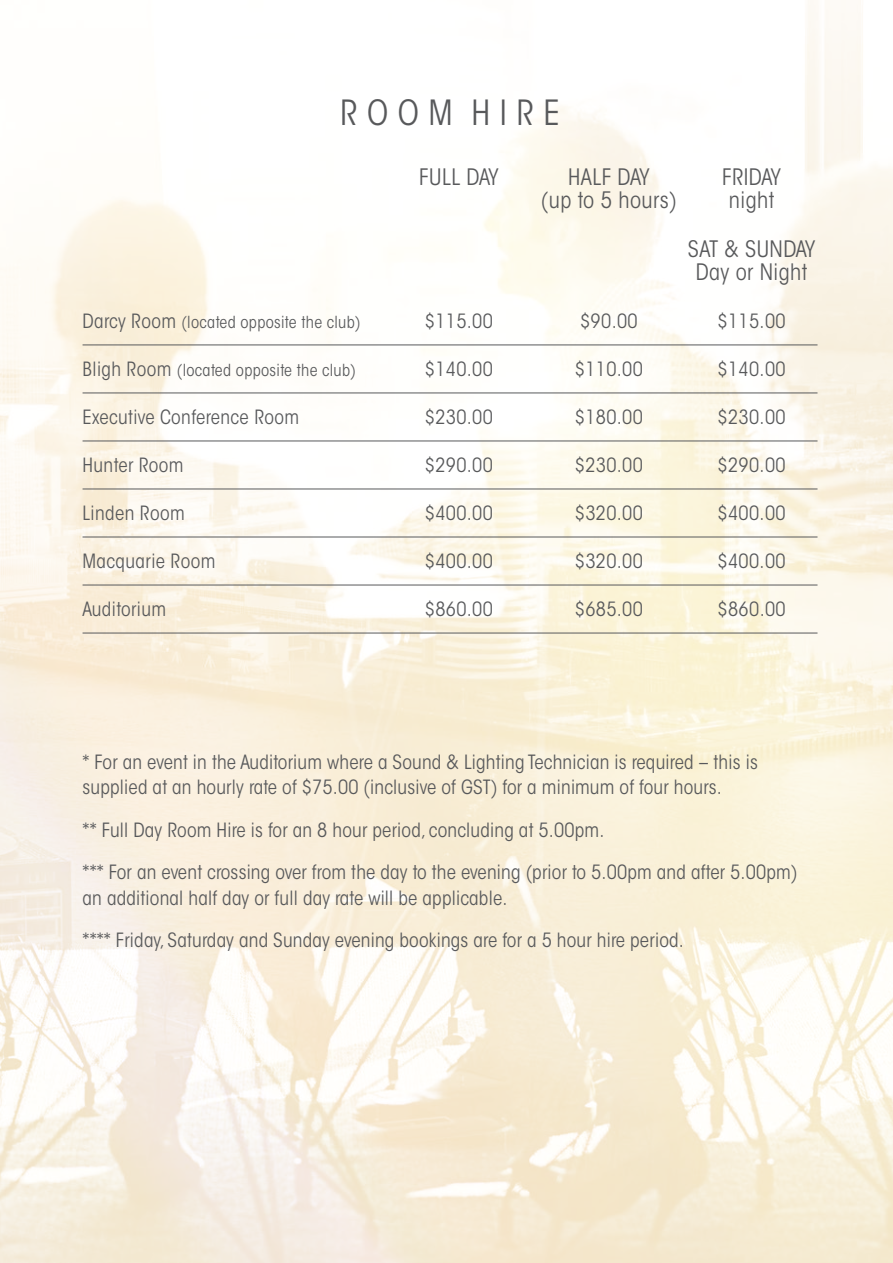
<style>
.page{position:relative;width:893px;height:1263px;background:#fff}
.page>*{position:absolute;margin:0;border:0;box-sizing:border-box;transform-origin:0 0}
.t1{font:34.5px "ITC Avant Garde MM 302 450";color:#58595b}
.t2{font:22.5px/49.2px "ITC Avant Garde MM 302 450";letter-spacing:.02em;color:#58595b;text-align:center}
.t3{font:19.5px/42.5px "ITC Avant Garde MM 302 450";letter-spacing:.01em;color:#58595b}
.t4{font:16.5px "ITC Avant Garde MM 302 450";letter-spacing:.02em;color:#58595b}
.s1{font-size:19.5px}
</style>
<div class="page">
<img style="left:0;top:0;width:893px;height:1263px">
<hr style="left:83px;top:345px;width:734px;height:1px;background:#58595b">
<hr style="left:83px;top:393px;width:734px;height:1px;background:#58595b">
<hr style="left:83px;top:441px;width:734px;height:1px;background:#58595b">
<hr style="left:83px;top:489px;width:734px;height:1px;background:#58595b">
<hr style="left:83px;top:537px;width:734px;height:1px;background:#58595b">
<hr style="left:83px;top:585px;width:734px;height:1px;background:#58595b">
<hr style="left:83px;top:633px;width:734px;height:1px;background:#58595b">
<h1 class="t1" style="left:340px;top:93px;width:221px">R O O M H I R E</h1>
<p class="t2" style="left:419px;top:153px;width:81px">FULL DAY</p>
<p class="t2" style="left:568px;top:153px;width:83px">HALF DAY</p>
<p class="t2" style="left:722px;top:153px;width:60px">FRIDAY</p>
<p class="t2" style="left:541px;top:176px;width:137px">(up to 5 hours)</p>
<p class="t2" style="left:688px;top:176px;width:129px">night<br>SAT &amp; SUNDAY</p>
<p class="t2" style="left:696px;top:247px;width:113px">Day or Night</p>
<p class="t4" style="left:83px;top:312px;width:280px"><span class="s1">Darcy Room</span> (located opposite the club)</p>
<p class="t3" style="left:425px;top:300px;width:70px">$115.00</p>
<p class="t3" style="left:580px;top:300px;width:59px">$90.00</p>
<p class="t3" style="left:718px;top:300px;width:70px">$115.00</p>
<p class="t4" style="left:83px;top:360px;width:275px"><span class="s1">Bligh Room</span> (located opposite the club)</p>
<p class="t3" style="left:425px;top:348px;width:70px">$140.00</p>
<p class="t3" style="left:575px;top:348px;width:70px">$110.00</p>
<p class="t3" style="left:718px;top:348px;width:70px">$140.00</p>
<p class="t3" style="left:83px;top:396px;width:218px">Executive Conference Room</p>
<p class="t3" style="left:425px;top:396px;width:70px">$230.00</p>
<p class="t3" style="left:575px;top:396px;width:70px">$180.00</p>
<p class="t3" style="left:718px;top:396px;width:70px">$230.00</p>
<p class="t3" style="left:83px;top:444px;width:103px">Hunter Room</p>
<p class="t3" style="left:425px;top:444px;width:70px">$290.00</p>
<p class="t3" style="left:575px;top:444px;width:70px">$230.00</p>
<p class="t3" style="left:718px;top:444px;width:70px">$290.00</p>
<p class="t3" style="left:83px;top:492px;width:104px">Linden Room</p>
<p class="t3" style="left:425px;top:492px;width:70px">$400.00</p>
<p class="t3" style="left:575px;top:492px;width:70px">$320.00</p>
<p class="t3" style="left:718px;top:492px;width:70px">$400.00</p>
<p class="t3" style="left:83px;top:540px;width:134px">Macquarie Room</p>
<p class="t3" style="left:425px;top:540px;width:70px">$400.00</p>
<p class="t3" style="left:575px;top:540px;width:70px">$320.00</p>
<p class="t3" style="left:718px;top:540px;width:70px">$400.00</p>
<p class="t3" style="left:83px;top:588px;width:85px">Auditorium</p>
<p class="t3" style="left:425px;top:588px;width:70px">$860.00</p>
<p class="t3" style="left:575px;top:588px;width:70px">$685.00</p>
<p class="t3" style="left:718px;top:588px;width:70px">$860.00</p>
<p class="t3" style="left:83px;top:749px;width:677px;line-height:25.5px">* For an event in the Auditorium where a Sound &amp; Lighting Technician is required – this is supplied at an hourly rate of $75.00 (inclusive of GST) for a minimum of four hours.</p>
<p class="t3" style="left:83px;top:809px;width:716px">** Full Day Room Hire is for an 8 hour period, concluding at 5.00pm.<br>*** For an event crossing over from the day to the evening (prior to 5.00pm and after 5.00pm)</p>
<p class="t3" style="left:83px;top:877px;width:603px">an additional half day or full day rate will be applicable.<br>**** Friday, Saturday and Sunday evening bookings are for a 5 hour hire period.</p>
</div>
